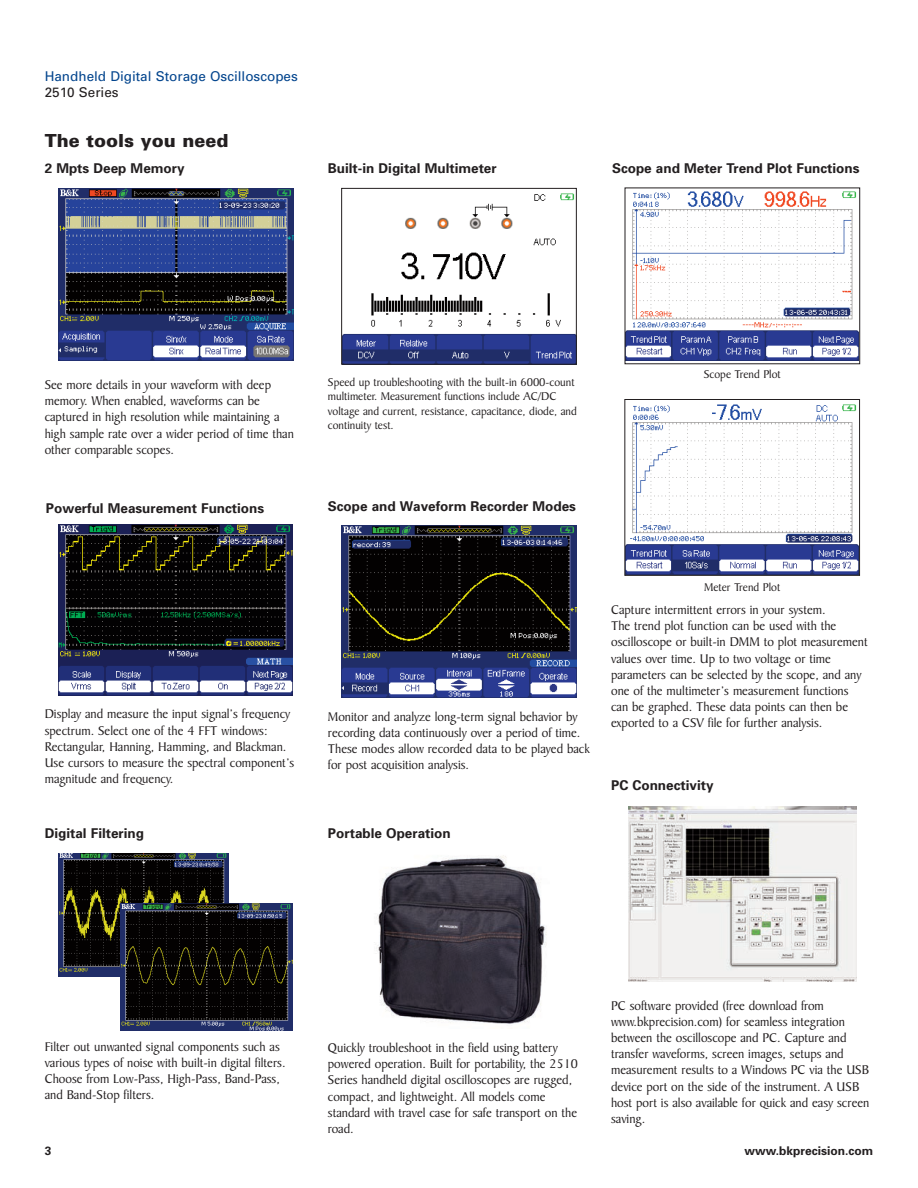
<style>
.page{position:relative;width:918px;height:1188px;background:#fff}
.page>*{position:absolute;margin:0;border:0;box-sizing:border-box;transform-origin:0 0}
.t1{font:900 18px "Univers";color:#231f20}
.t2{font:13.5px/16.2px "Baker Signet BT";color:#231f20}
.t3{font:700 13.5px "Univers";color:#231f20}
.t4{font:13.5px "Univers";color:#02448d}
.t5{font:13.5px "Univers";color:#231f20}
.t6{font:12px/14.4px "Baker Signet BT";color:#231f20}
.t7{font:700 12px "Univers";color:#231f20}
</style>
<div class="page">
<img style="left:58px;top:524px;width:235px;height:172px">
<img style="left:374px;top:855px;width:173px;height:169px">
<img style="left:58px;top:189px;width:236px;height:172px">
<img style="left:628px;top:807px;width:228px;height:175px">
<img style="left:343px;top:193px;width:232px;height:170px">
<div style="left:341px;top:188px;width:236px;height:177px;border:1px solid #231f20"></div>
<img style="left:627px;top:191px;width:231px;height:170px">
<img style="left:626px;top:404px;width:232px;height:170px">
<div style="left:624px;top:399px;width:236px;height:177px;border:1px solid #231f20"></div>
<img style="left:341px;top:525px;width:235px;height:172px">
<img style="left:59px;top:853px;width:170px;height:123px">
<img style="left:120px;top:904px;width:173px;height:126px">
<p class="t4" style="left:45px;top:71px;width:255px">Handheld Digital Storage Oscilloscopes</p>
<p class="t5" style="left:45px;top:87px;width:75px">2510 Series</p>
<h1 class="t1" style="left:45px;top:134px;width:185px">The tools you need</h1>
<p class="t3" style="left:45px;top:164px;width:141px">2 Mpts Deep Memory</p>
<p class="t3" style="left:328px;top:163px;width:170px">Built-in Digital Multimeter</p>
<p class="t3" style="left:612px;top:164px;width:249px">Scope and Meter Trend Plot Functions</p>
<p class="t2" style="left:45px;top:378px;width:251px">See more details in your waveform with deep memory. When enabled, waveforms can be captured in high resolution while maintaining a high sample rate over a wider period of time than other comparable scopes.</p>
<p class="t6" style="left:328px;top:376px;width:251px">Speed up troubleshooting with the built-in 6000-count multimeter. Measurement functions include AC/DC voltage and current, resistance, capacitance, diode, and continuity test.</p>
<p class="t3" style="left:46px;top:503px;width:220px">Powerful Measurement Functions</p>
<p class="t3" style="left:328px;top:501px;width:250px">Scope and Waveform Recorder Modes</p>
<p class="t6" style="left:704px;top:368px;width:79px">Scope Trend Plot</p>
<p class="t2" style="left:45px;top:707px;width:251px">Display and measure the input signal’s frequency spectrum. Select one of the 4 FFT windows:<br>Rectangular, Hanning, Hamming, and Blackman.<br>Use cursors to measure the spectral component’s magnitude and frequency.</p>
<p class="t3" style="left:45px;top:828px;width:101px">Digital Filtering</p>
<p class="t2" style="left:328px;top:710px;width:263px">Monitor and analyze long-term signal behavior by recording data continuously over a period of time.<br>These modes allow recorded data to be played back for post acquisition analysis.</p>
<p class="t3" style="left:328px;top:828px;width:124px">Portable Operation</p>
<p class="t6" style="left:704px;top:581px;width:78px">Meter Trend Plot</p>
<p class="t2" style="left:611px;top:603px;width:258px">Capture intermittent errors in your system.<br>The trend plot function can be used with the oscilloscope or built-in DMM to plot measurement values over time. Up to two voltage or time parameters can be selected by the scope, and any one of the multimeter’s measurement functions can be graphed. These data points can then be exported to a CSV file for further analysis.</p>
<p class="t3" style="left:611px;top:780px;width:104px">PC Connectivity</p>
<p class="t2" style="left:45px;top:1040px;width:242px">Filter out unwanted signal components such as various types of noise with built-in digital filters.<br>Choose from Low-Pass, High-Pass, Band-Pass, and Band-Stop filters.</p>
<p class="t7" style="left:45px;top:1146px;width:8px">3</p>
<p class="t2" style="left:328px;top:1041px;width:251px">Quickly troubleshoot in the field using battery powered operation. Built for portability, the 2510<br>Series handheld digital oscilloscopes are rugged, compact, and lightweight. All models come standard with travel case for safe transport on the road.</p>
<p class="t2" style="left:611px;top:999px;width:260px">PC software provided (free download from www.bkprecision.com) for seamless integration between the oscilloscope and PC. Capture and transfer waveforms, screen images, setups and measurement results to a Windows PC via the USB device port on the side of the instrument. A USB host port is also available for quick and easy screen saving.</p>
<p class="t7" style="left:745px;top:1146px;width:130px">www.bkprecision.com</p>
</div>
